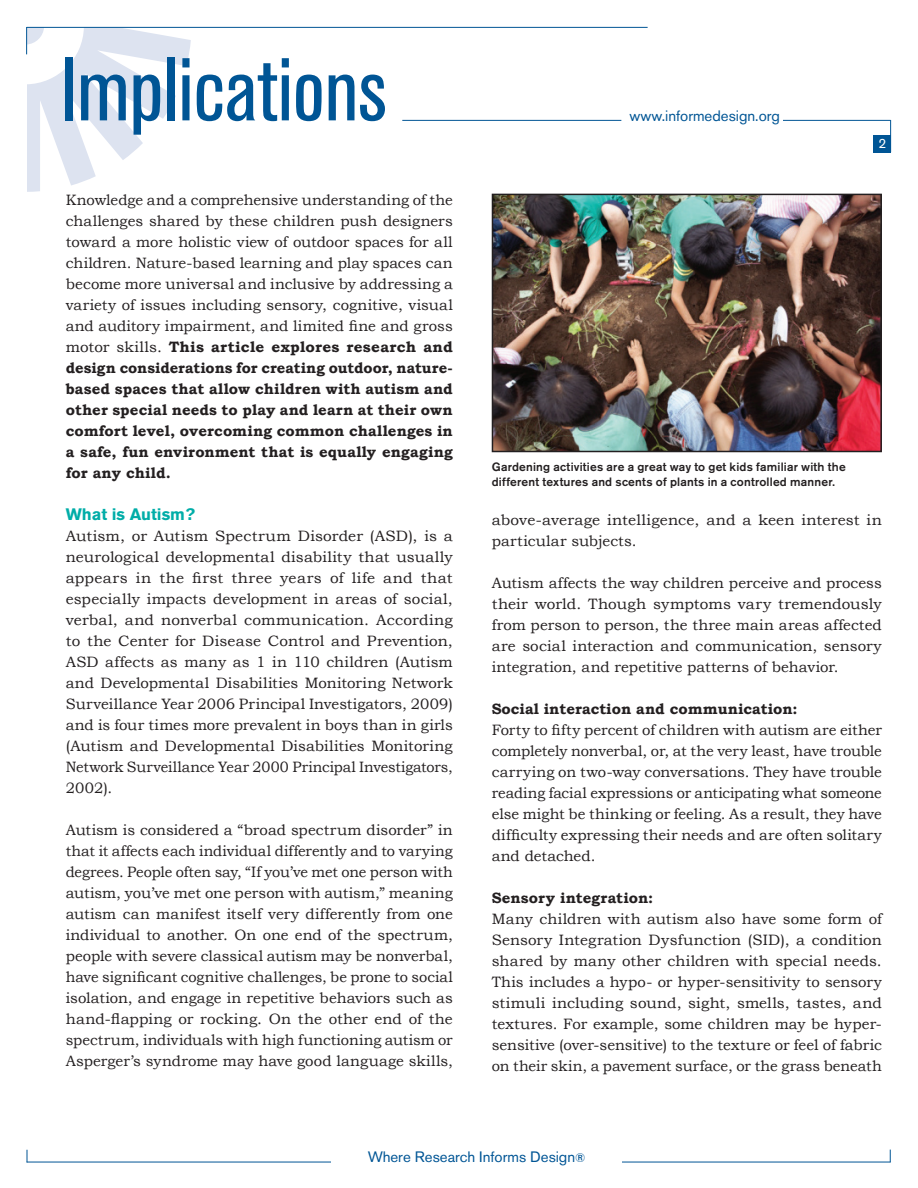
<style>
.page{position:relative;width:918px;height:1188px;background:#fff}
.page>*{position:absolute;margin:0;border:0;box-sizing:border-box;transform-origin:0 0}
.t1{font:condensed 90px "Akzidenz Grotesk BE";color:#005595}
.t2{font:700 16.5px "Akzidenz Grotesk BE";color:#00ada8}
.t3{font:15px/21px "Bookman Old Style";color:#231f20;text-align:justify}
.t4{font:700 15px "Bookman Old Style";color:#231f20}
.t5{font:15px "Akzidenz Grotesk BE";color:#005595}
.t6{font:13.5px "Akzidenz Grotesk BE";color:#fff}
.t7{font:500 12px/15px "Akzidenz Grotesk BE";letter-spacing:.015em;color:#231f20}
.s1{font-weight:700}
.s2{font-size:12.3px}
</style>
<div class="page">
<hr style="left:27px;top:27px;width:621px;height:1px;background:#005595">
<svg style="left:26px;top:27px;width:165px;height:165px"></svg>
<hr style="left:402px;top:120px;width:219px;height:1px;background:#005595">
<hr style="left:783px;top:120px;width:108px;height:1px;background:#005595">
<hr style="left:890px;top:120px;width:1px;height:32px;background:#005595">
<hr style="left:27px;top:1162px;width:864px;height:1px;background:#005595">
<svg style="left:27px;top:1150px;width:1px;height:12px"></svg>
<svg style="left:890px;top:1150px;width:1px;height:12px"></svg>
<div style="left:873px;top:135px;width:17px;height:17px;background:#005595"></div>
<div style="left:331px;top:1151px;width:291px;height:14px;background:#fff"></div>
<img style="left:495px;top:197px;width:384px;height:252px">
<div style="left:492px;top:194px;width:390px;height:258px;border:2px solid #231f20"></div>
<h1 class="t1" style="left:60px;top:39px;width:328px">Implications</h1>
<p class="t3" style="left:66px;top:190px;width:389px">Knowledge and a comprehensive understanding of the challenges shared by these children push designers toward a more holistic view of outdoor spaces for all children. Nature-based learning and play spaces can become more universal and inclusive by addressing a variety of issues including sensory, cognitive, visual and auditory impairment, and limited fine and gross motor skills. <span class="s1">This article explores research and design considerations for creating outdoor, nature&shy;based spaces that allow children with autism and other special needs to play and learn at their own comfort level, overcoming common challenges in a safe, fun environment that is equally engaging for any child.</span></p>
<p class="t2" style="left:66px;top:505px;width:131px">What is Autism?</p>
<p class="t3" style="left:66px;top:526px;width:389px">Autism, or Autism Spectrum Disorder (ASD), is a neurological developmental disability that usually appears in the first three years of life and that especially impacts development in areas of social, verbal, and nonverbal communication. According to the Center for Disease Control and Prevention, ASD affects as many as 1 in 110 children (Autism and Developmental Disabilities Monitoring Network Surveillance Year 2006 Principal Investigators, 2009) and is four times more prevalent in boys than in girls (Autism and Developmental Disabilities Monitoring Network Surveillance Year 2000 Principal Investigators, 2002).</p>
<p class="t3" style="left:66px;top:820px;width:389px">Autism is considered a “broad spectrum disorder” in that it affects each individual differently and to varying degrees. People often say, “If you’ve met one person with autism, you’ve met one person with autism,” meaning autism can manifest itself very differently from one individual to another. On one end of the spectrum, people with severe classical autism may be nonverbal, have significant cognitive challenges, be prone to social isolation, and engage in repetitive behaviors such as hand-flapping or rocking. On the other end of the spectrum, individuals with high functioning autism or Asperger’s syndrome may have good language skills,</p>
<p class="t5" style="left:630px;top:107px;width:152px">www.informedesign.org</p>
<p class="t6" style="left:879px;top:135px;width:9px">2</p>
<p class="t7" style="left:492px;top:459px;width:356px">Gardening activities are a great way to get kids familiar with the different textures and scents of plants in a controlled manner.</p>
<p class="t3" style="left:492px;top:509px;width:392px">above-average intelligence, and a keen interest in particular subjects.</p>
<p class="t3" style="left:492px;top:572px;width:392px">Autism affects the way children perceive and process their world. Though symptoms vary tremendously from person to person, the three main areas affected are social interaction and communication, sensory integration, and repetitive patterns of behavior.</p>
<p class="t4" style="left:492px;top:698px;width:308px">Social interaction and communication:</p>
<p class="t3" style="left:492px;top:719px;width:392px">Forty to fifty percent of children with autism are either completely nonverbal, or, at the very least, have trouble carrying on two-way conversations. They have trouble reading facial expressions or anticipating what someone else might be thinking or feeling. As a result, they have difficulty expressing their needs and are often solitary and detached.</p>
<p class="t4" style="left:492px;top:887px;width:163px">Sensory integration:</p>
<p class="t3" style="left:492px;top:908px;width:392px">Many children with autism also have some form of Sensory Integration Dysfunction (SID), a condition shared by many other children with special needs.<br>This includes a hypo- or hyper-sensitivity to sensory stimuli including sound, sight, smells, tastes, and textures. For example, some children may be hyper&shy;sensitive (over-sensitive) to the texture or feel of fabric on their skin, a pavement surface, or the grass beneath</p>
<p class="t5" style="left:368px;top:1148px;width:219px">Where Research Informs Design<span class="s2">®</span></p>
</div>
